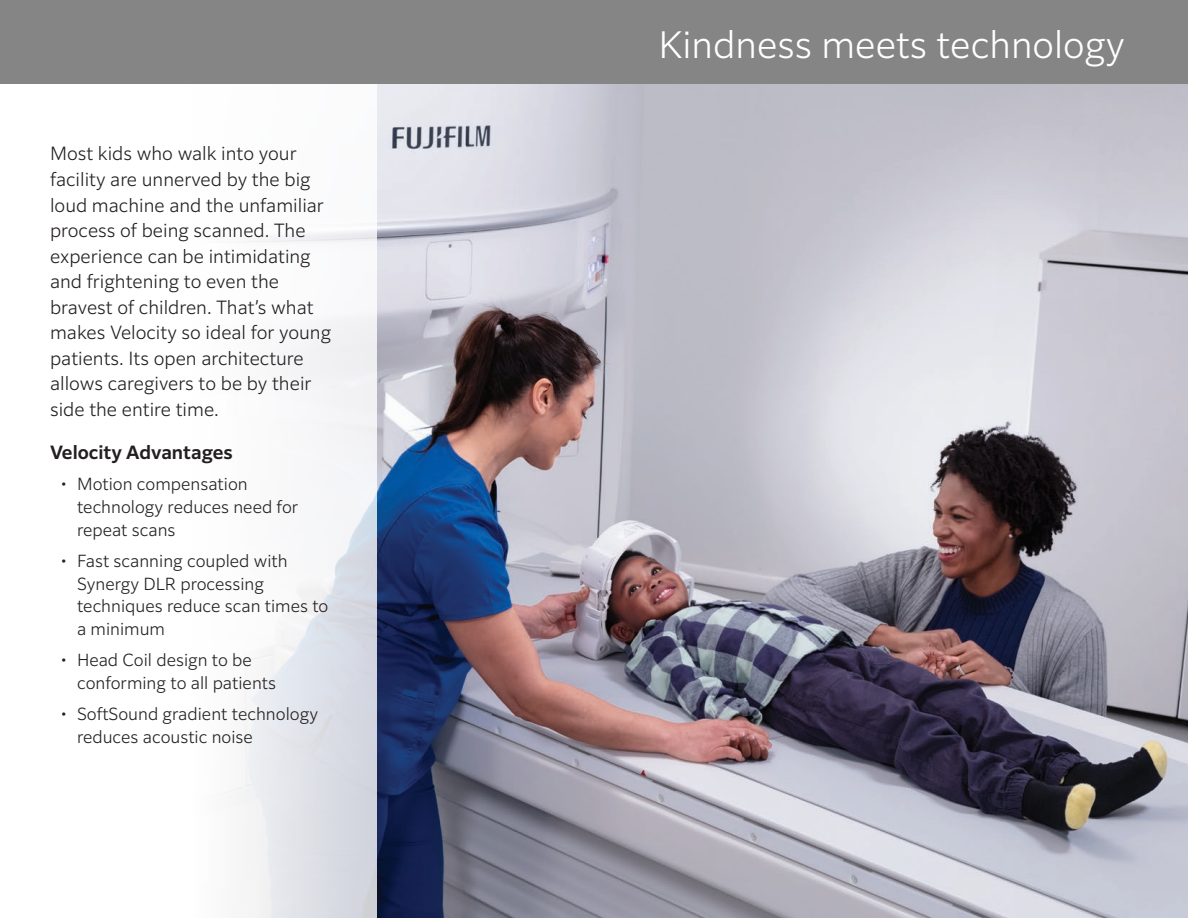
<style>
.page{position:relative;width:1188px;height:918px;background:#fff}
.page>*{position:absolute;margin:0;border:0;box-sizing:border-box;transform-origin:0 0}
.t1{font:300 36px "Clarimo UDPE";color:#fff}
.t2{font:300 18px/25.5px "Clarimo UDPE";color:#231f20}
.t3{font:600 18px "Clarimo UDPE";color:#231f20}
.t4{font:300 16.5px/22.5px "Clarimo UDPE";color:#231f20}
</style>
<div class="page">
<div style="left:0;top:0;width:1188px;height:84px;background:#858585"></div>
<img style="left:376px;top:84px;width:812px;height:834px">
<svg style="left:228px;top:230px;width:148px;height:688px"></svg>
<p class="t2" style="left:50px;top:140px;width:283px">Most kids who walk into your facility are unnerved by the big loud machine and the unfamiliar process of being scanned. The experience can be intimidating and frightening to even the bravest of children. That’s what makes Velocity so ideal for young patients. Its open architecture allows caregivers to be by their side the entire time.</p>
<p class="t3" style="left:50px;top:438px;width:184px">Velocity Advantages</p>
<p class="t4" style="left:77px;top:472px;width:223px;text-indent:-16px">• Motion compensation technology reduces need for repeat scans</p>
<p class="t4" style="left:77px;top:548px;width:253px;text-indent:-16px">• Fast scanning coupled with<br>Synergy DLR processing techniques reduce scan times to a minimum</p>
<p class="t4" style="left:77px;top:647px;width:201px;text-indent:-16px">• Head Coil design to be conforming to all patients</p>
<p class="t4" style="left:77px;top:701px;width:243px;text-indent:-16px">• SoftSound gradient technology reduces acoustic noise</p>
<h1 class="t1" style="left:659px;top:17px;width:468px">Kindness meets technology</h1>
</div>
